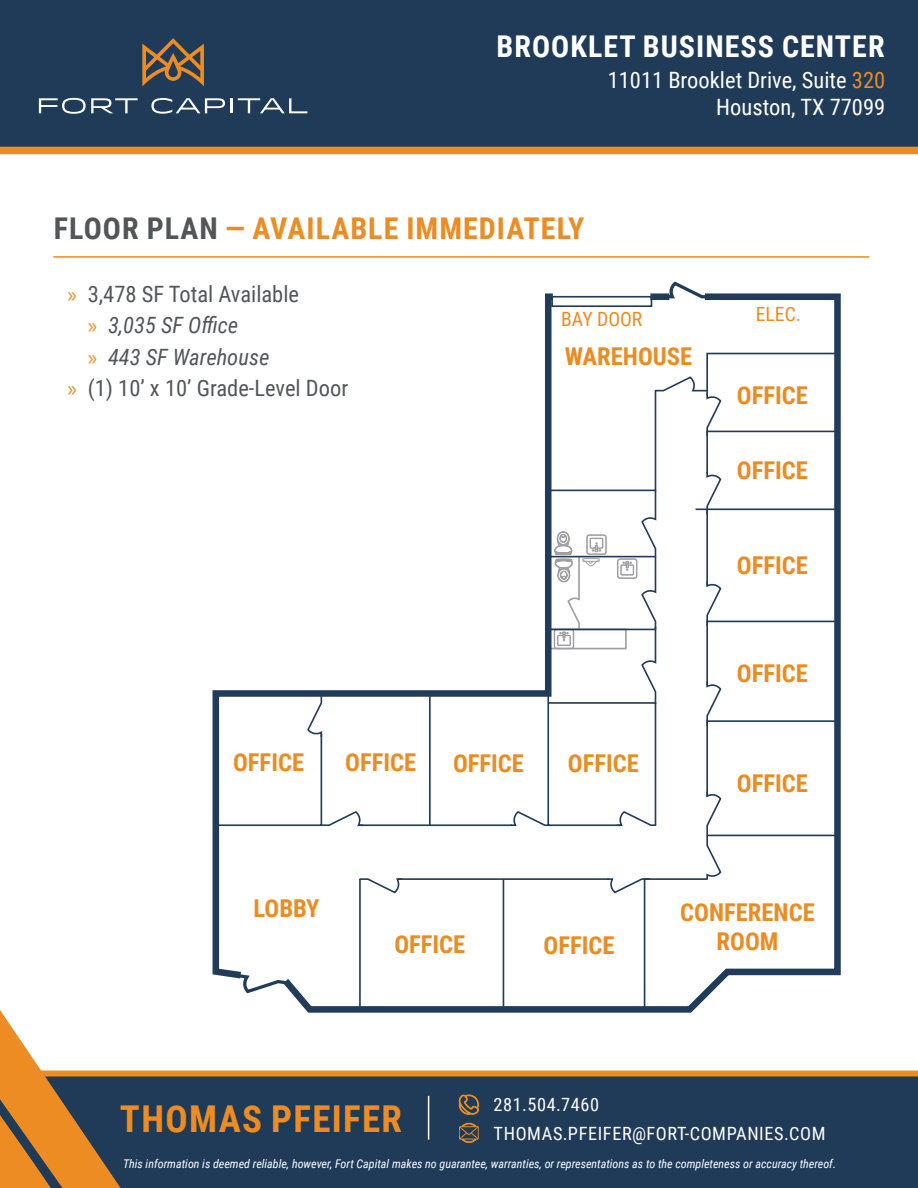
<style>
.page{position:relative;width:918px;height:1188px;background:#fff}
.page>*{position:absolute;margin:0;border:0;box-sizing:border-box;transform-origin:0 0}
.t1{font:700 37.05px "Roboto Condensed";letter-spacing:.035em;color:#ec8c22}
.t2{font:700 30px "Roboto Condensed";letter-spacing:.035em;color:#ec8c22}
.t3{font:700 30px "Roboto Condensed";letter-spacing:.035em;color:#fff}
.t4{font:700 24.6px/29.5px "Roboto Condensed";color:#eb8c23;text-align:center}
.t5{font:22.5px "Roboto Condensed";color:#535659}
.t6{font:22.5px/27px "Roboto Condensed";color:#fff;text-align:right}
.t7{font:italic 22.5px "Roboto Condensed";color:#535659}
.t8{font:19.65px "Roboto Condensed";color:#eb8c23}
.t9{font:18.3px "Roboto Condensed";letter-spacing:.035em;color:#fff}
.t10{font:italic 12px "Roboto Condensed";color:#fff}
.s1{color:#ec8c22}
.s2{color:#535659}
.s3{font-family:"Myriad Pro";color:#ec8c22}
.s4{font-family:"Myriad Pro";font-style:normal;color:#ec8c22}
</style>
<div class="page">
<svg style="left:669px;top:283px;width:23px;height:7px"></svg>
<svg style="left:243px;top:983px;width:33px;height:11px"></svg>
<svg style="left:212px;top:690px;width:64px;height:293px"></svg>
<svg style="left:276px;top:290px;width:565px;height:723px"></svg>
<div style="left:650px;top:293px;width:19px;height:7px;background:#213c5a"></div>
<hr style="left:359px;top:879px;width:2px;height:130px;background:#213c5a">
<hr style="left:398px;top:878px;width:211px;height:2px;background:#213c5a">
<hr style="left:503px;top:879px;width:1px;height:130px;background:#213c5a">
<hr style="left:360px;top:824px;width:152px;height:2px;background:#213c5a">
<hr style="left:429px;top:693px;width:2px;height:132px;background:#213c5a">
<div style="left:551px;top:296px;width:101px;height:11px;border:2px solid #213c5a"></div>
<svg style="left:214px;top:693px;width:150px;height:134px"></svg>
<svg style="left:358px;top:877px;width:45px;height:18px"></svg>
<svg style="left:509px;top:352px;width:330px;height:659px"></svg>
<div style="left:0;top:0;width:918px;height:154px;background:#1f3b58"></div>
<svg style="left:142px;top:38px;width:62px;height:48px;background:#6b5943"></svg>
<svg style="left:39px;top:98px;width:99px;height:16px"></svg>
<svg style="left:151px;top:98px;width:74px;height:16px"></svg>
<hr style="left:230px;top:98px;width:3px;height:15px;background:#fff">
<svg style="left:238px;top:98px;width:69px;height:15px"></svg>
<hr style="left:53px;top:256px;width:816px;height:2px;background:#ec8c22">
<div style="left:121px;top:1071px;width:797px;height:117px;background:#1f3b58"></div>
<svg style="left:0;top:1010px;width:121px;height:178px"></svg>
<svg style="left:459px;top:1094px;width:21px;height:21px"></svg>
<svg style="left:459px;top:1123px;width:20px;height:20px"></svg>
<hr style="left:428px;top:1096px;width:1px;height:44px;background:#fff">
<p class="t3" style="left:497px;top:26px;width:390px">BROOKLET BUSINESS CENTER</p>
<p class="t6" style="left:608px;top:66px;width:279px">11011 Brooklet Drive, Suite <span class="s1">320<br></span>Houston, TX 77099</p>
<p class="t2" style="left:54px;top:207px;width:532px"><span class="s2">FLOOR PLAN</span> — AVAILABLE IMMEDIATELY</p>
<p class="t5" style="left:68px;top:278px;width:233px"><span class="s3">»</span> 3,478 SF Total Available</p>
<p class="t7" style="left:88px;top:309px;width:152px"><span class="s4">»</span> 3,035 SF Office</p>
<p class="t7" style="left:88px;top:341px;width:183px"><span class="s4">»</span> 443 SF Warehouse</p>
<p class="t5" style="left:68px;top:372px;width:282px"><span class="s3">»</span> (1) 10’ x 10’ Grade-Level Door</p>
<p class="t8" style="left:561px;top:305px;width:83px">BAY DOOR</p>
<p class="t8" style="left:756px;top:301px;width:47px">ELEC.</p>
<p class="t4" style="left:565px;top:340px;width:129px">WAREHOUSE</p>
<p class="t4" style="left:737px;top:380px;width:72px">OFFICE</p>
<p class="t4" style="left:737px;top:455px;width:72px">OFFICE</p>
<p class="t4" style="left:737px;top:550px;width:72px">OFFICE</p>
<p class="t4" style="left:737px;top:658px;width:72px">OFFICE</p>
<p class="t4" style="left:233px;top:747px;width:72px">OFFICE</p>
<p class="t4" style="left:345px;top:747px;width:72px">OFFICE</p>
<p class="t4" style="left:453px;top:747px;width:72px">OFFICE</p>
<p class="t4" style="left:568px;top:747px;width:72px">OFFICE</p>
<p class="t4" style="left:254px;top:892px;width:68px">LOBBY</p>
<p class="t4" style="left:394px;top:929px;width:72px">OFFICE</p>
<p class="t4" style="left:544px;top:929px;width:72px">OFFICE</p>
<p class="t4" style="left:737px;top:767px;width:72px">OFFICE</p>
<p class="t4" style="left:680px;top:896px;width:136px">CONFERENCE<br>ROOM</p>
<p class="t1" style="left:120px;top:1092px;width:284px">THOMAS PFEIFER</p>
<p class="t9" style="left:494px;top:1092px;width:107px">281.504.7460</p>
<p class="t9" style="left:494px;top:1120px;width:333px">THOMAS.PFEIFER@FORT-COMPANIES.COM</p>
<p class="t10" style="left:123px;top:1156px;width:715px">This information is deemed reliable, however, Fort Capital makes no guarantee, warranties, or representations as to the completeness or accuracy thereof.</p>
</div>
